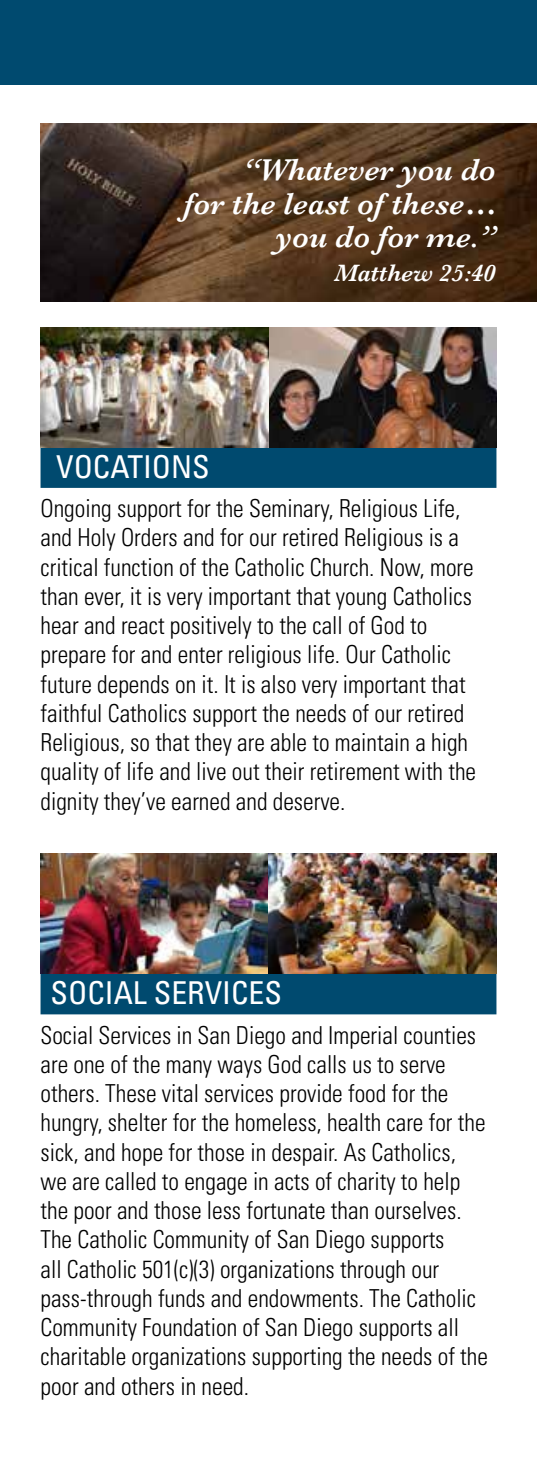
<style>
.page{position:relative;width:537px;height:1458px;background:#fff}
.page>*{position:absolute;margin:0;border:0;box-sizing:border-box;transform-origin:0 0}
.t1{font:italic 600 31.5px/33.8px "Baskerville";color:#fff;text-align:right}
.t2{font:condensed 31.5px "Univers";color:#fff}
.t3{font:300 condensed 24.75px/29.2px "Univers";color:#000;scale:.96 1}
.t4{font:italic 600 24.75px "Baskerville";color:#fff}
</style>
<div class="page">
<div style="left:40px;top:447px;width:456px;height:41px;background:#004a6f"></div>
<div style="left:40px;top:974px;width:456px;height:40px;background:#004a6f"></div>
<div style="left:0;top:0;width:537px;height:84px;background:#004a6f"></div>
<img style="left:40px;top:123px;width:497px;height:178px">
<img style="left:40px;top:854px;width:456px;height:120px">
<img style="left:40px;top:327px;width:456px;height:120px">
<p class="t1" style="left:184px;top:153px;width:313px">“Whatever you do<br>for the least of these… you do for me.”</p>
<p class="t4" style="left:334px;top:259px;width:163px">Matthew 25:40</p>
<p class="t2" style="left:56px;top:447px;width:155px">VOCATIONS</p>
<p class="t3" style="left:40px;top:494px;width:455px">Ongoing support for the Seminary, Religious Life, and Holy Orders and for our retired Religious is a critical function of the Catholic Church. Now, more than ever, it is very important that young Catholics hear and react positively to the call of God to prepare for and enter religious life. Our Catholic future depends on it. It is also very important that faithful Catholics support the needs of our retired Religious, so that they are able to maintain a high quality of life and live out their retirement with the dignity they’ve earned and deserve.</p>
<p class="t2" style="left:51px;top:973px;width:233px">SOCIAL SERVICES</p>
<p class="t3" style="left:40px;top:1020px;width:467px">Social Services in San Diego and Imperial counties are one of the many ways God calls us to serve others. These vital services provide food for the hungry, shelter for the homeless, health care for the sick, and hope for those in despair. As Catholics, we are called to engage in acts of charity to help the poor and those less fortunate than ourselves.<br>The Catholic Community of San Diego supports<br>all Catholic 501(c)(3) organizations through our pass-through funds and endowments. The Catholic Community Foundation of San Diego supports all charitable organizations supporting the needs of the poor and others in need.</p>
</div>
